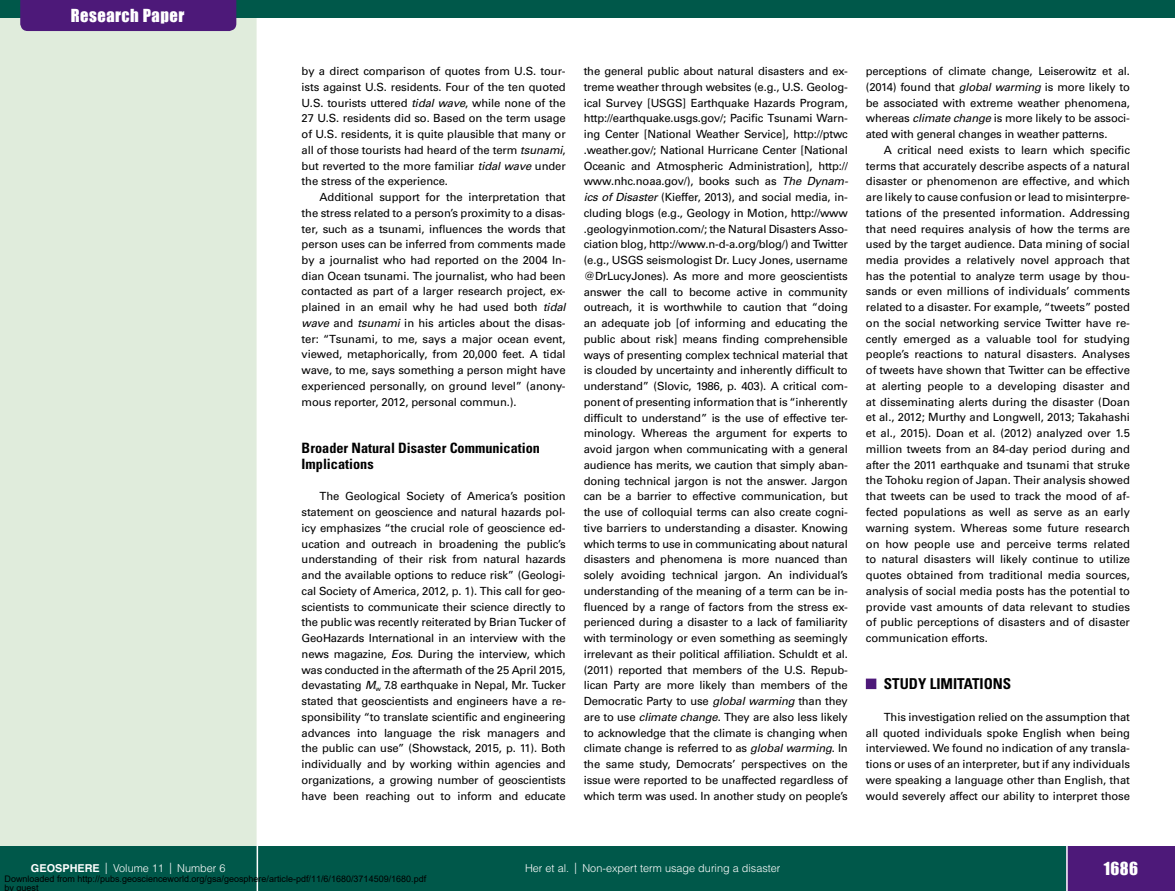
<style>
.page{position:relative;width:1175px;height:891px;background:#fff}
.page>*{position:absolute;margin:0;border:0;box-sizing:border-box;transform-origin:0 0}
.t1{font:16.5px "Impact";letter-spacing:.03em;color:#fff}
.t2{font:700 condensed 15px "Univers";color:#000}
.t3{font:700 condensed 14.25px/15.8px "Univers";color:#000}
.t4{font:11.25px/15.8px "Univers";letter-spacing:-.01em;color:#000;text-align:justify}
.t5{font:300 10.8px "Helvetica";color:#fff}
.t6{font:9px/9px "Arial";color:#000}
.s1{font-style:italic}
.s2{font-weight:700}
.s3{font-size:15.15px}
</style>
<div class="page">
<div style="left:0;top:0;width:256px;height:891px;background:#e0ecdc"></div>
<div style="left:0;top:846px;width:1174px;height:45px;background:#00584a"></div>
<hr style="left:256px;top:0;width:2px;height:891px;background:#fff">
<div style="left:0;top:0;width:1174px;height:18px;background:#00584a"></div>
<div style="left:20px;top:0;width:216px;height:31px;background:#4d1979"></div>
<div style="left:1066px;top:846px;width:108px;height:45px;background:#4d1979"></div>
<hr style="left:1066px;top:846px;width:1px;height:45px;background:#fff">
<div style="left:866px;top:679px;width:10px;height:10px;background:#4d1979"></div>
<h1 class="t1" style="left:71px;top:3px;width:115px">Research Paper</h1>
<p class="t4" style="left:302px;top:63px;width:266px">by a direct comparison of quotes from U.S. tour&shy;ists against U.S. residents. Four of the ten quoted U.S. tourists uttered <span class="s1">tidal wave</span>, while none of the 27 U.S. residents did so. Based on the term usage of U.S. residents, it is quite plausible that many or all of those tourists had heard of the term <span class="s1">tsunami</span>, but reverted to the more familiar <span class="s1">tidal wave</span> under the stress of the experience.</p>
<p class="t4" style="left:302px;top:189px;width:266px;text-indent:18px">Additional support for the interpretation that the stress related to a person’s proximity to a disas&shy;ter, such as a tsunami, influences the words that person uses can be inferred from comments made by a journalist who had reported on the 2004 In&shy;dian Ocean tsunami. The journalist, who had been contacted as part of a larger research project, ex&shy;plained in an email why he had used both <span class="s1">tidal wave</span> and <span class="s1">tsunami</span> in his articles about the disas&shy;ter: “Tsunami, to me, says a major ocean event, viewed, metaphorically, from 20,000 feet. A tidal wave, to me, says something a person might have experienced personally, on ground level” (anony&shy;mous reporter, 2012, personal commun.).</p>
<p class="t3" style="left:302px;top:440px;width:240px">Broader Natural Disaster Communication<br>Implications</p>
<p class="t4" style="left:301px;top:488px;width:266px;text-indent:18px">The Geological Society of America’s position statement on geoscience and natural hazards pol&shy;icy emphasizes “the crucial role of geoscience ed&shy;ucation and outreach in broadening the public’s understanding of their risk from natural hazards and the available options to reduce risk” (Geologi&shy;cal Society of America, 2012, p. 1). This call for geo&shy;scientists to communicate their science directly to the public was recently reiterated by Brian Tucker of GeoHazards International in an interview with the news magazine, <span class="s1">Eos</span>. During the interview, which was conducted in the aftermath of the 25 April 2015, devastating <span class="s1">M</span><sub>w</sub> 7.8 earthquake in Nepal, Mr. Tucker stated that geoscientists and engineers have a re&shy;sponsibility “to translate scientific and engineering advances into language the risk managers and the public can use” (Showstack, 2015, p. 11). Both individually and by working within agencies and organizations, a growing number of geoscientists have been reaching out to inform and educate</p>
<p class="t4" style="left:584px;top:63px;width:266px">the general public about natural disasters and ex&shy;treme weather through websites (e.g., U.S. Geolog&shy;ical Survey [USGS] Earthquake Hazards Program, http://earthquake.usgs.gov/; Pacific Tsunami Warn&shy;ing Center [National Weather Service], http://ptwc .weather.gov/; National Hurricane Center [National Oceanic and Atmospheric Administration], http:// www.nhc.noaa.gov/), books such as <span class="s1">The Dynam&shy;ics of Disaster</span> (Kieffer, 2013), and social media, in&shy;cluding blogs (e.g., Geology in Motion, http://www .geologyinmotion.com/; the Natural Disasters Asso&shy;ciation blog, http://www.n-d-a.org/blog/) and Twitter (e.g., USGS seismologist Dr. Lucy Jones, username @DrLucyJones). As more and more geoscientists answer the call to become active in community outreach, it is worthwhile to caution that “doing an adequate job [of informing and educating the public about risk] means finding comprehensible ways of presenting complex technical material that is clouded by uncertainty and inherently difficult to understand” (Slovic, 1986, p. 403). A critical com&shy;ponent of presenting information that is “inherently difficult to understand” is the use of effective ter&shy;minology. Whereas the argument for experts to avoid jargon when communicating with a general audience has merits, we caution that simply aban&shy;doning technical jargon is not the answer. Jargon can be a barrier to effective communication, but the use of colloquial terms can also create cogni&shy;tive barriers to understanding a disaster. Knowing which terms to use in communicating about natural disasters and phenomena is more nuanced than solely avoiding technical jargon. An individual’s understanding of the meaning of a term can be in&shy;fluenced by a range of factors from the stress ex&shy;perienced during a disaster to a lack of familiarity with terminology or even something as seemingly irrelevant as their political affiliation. Schuldt et al. (2011) reported that members of the U.S. Repub&shy;lican Party are more likely than members of the Democratic Party to use <span class="s1">global warming</span> than they are to use <span class="s1">climate change</span>. They are also less likely to acknowledge that the climate is changing when climate change is referred to as <span class="s1">global warming</span>. In the same study, Democrats’ perspectives on the issue were reported to be unaffected regardless of which term was used. In another study on people’s</p>
<p class="t4" style="left:866px;top:63px;width:266px">perceptions of climate change, Leiserowitz et al. (2014) found that <span class="s1">global warming</span> is more likely to be associated with extreme weather phenomena, whereas <span class="s1">climate change</span> is more likely to be associ&shy;ated with general changes in weather patterns.</p>
<p class="t4" style="left:866px;top:142px;width:266px;text-indent:18px">A critical need exists to learn which specific terms that accurately describe aspects of a natural disaster or phenomenon are effective, and which are likely to cause confusion or lead to misinterpre&shy;tations of the presented information. Addressing that need requires analysis of how the terms are used by the target audience. Data mining of social media provides a relatively novel approach that has the potential to analyze term usage by thou&shy;sands or even millions of individuals’ comments related to a disaster. For example, “tweets” posted on the social networking service Twitter have re&shy;cently emerged as a valuable tool for studying people’s reactions to natural disasters. Analyses of tweets have shown that Twitter can be effective at alerting people to a developing disaster and at disseminating alerts during the disaster (Doan et al., 2012; Murthy and Longwell, 2013; Takahashi et al., 2015). Doan et al. (2012) analyzed over 1.5 million tweets from an 84-day period during and after the 2011 earthquake and tsunami that struke the Tohoku region of Japan. Their analysis showed that tweets can be used to track the mood of af&shy;fected populations as well as serve as an early warning system. Whereas some future research on how people use and perceive terms related to natural disasters will likely continue to utilize quotes obtained from traditional media sources, analysis of social media posts has the potential to provide vast amounts of data relevant to studies of public perceptions of disasters and of disaster communication efforts.</p>
<h2 class="t2" style="left:884px;top:675px;width:129px">STUDY LIMITATIONS</h2>
<p class="t4" style="left:866px;top:709px;width:266px;text-indent:18px">This investigation relied on the assumption that all quoted individuals spoke English when being interviewed. We found no indication of any transla&shy;tions or uses of an interpreter, but if any individuals were speaking a language other than English, that would severely affect our ability to interpret those</p>
<p class="t5" style="left:31px;top:862px;width:196px"><span class="s2">GEOSPHERE</span> <span class="s3">|</span> Volume 11 <span class="s3">|</span> Number 6</p>
<p class="t5" style="left:525px;top:862px;width:257px">Her et al. <span class="s3">|</span> Non-expert term usage during a disaster</p>
<h1 class="t1" style="left:1103px;top:856px;width:36px">1686</h1>
<p class="t6" style="left:4px;top:875px;width:423px">Downloaded from http://pubs.geoscienceworld.org/gsa/geosphere/article-pdf/11/6/1680/3714509/1680.pdf by guest</p>
</div>
